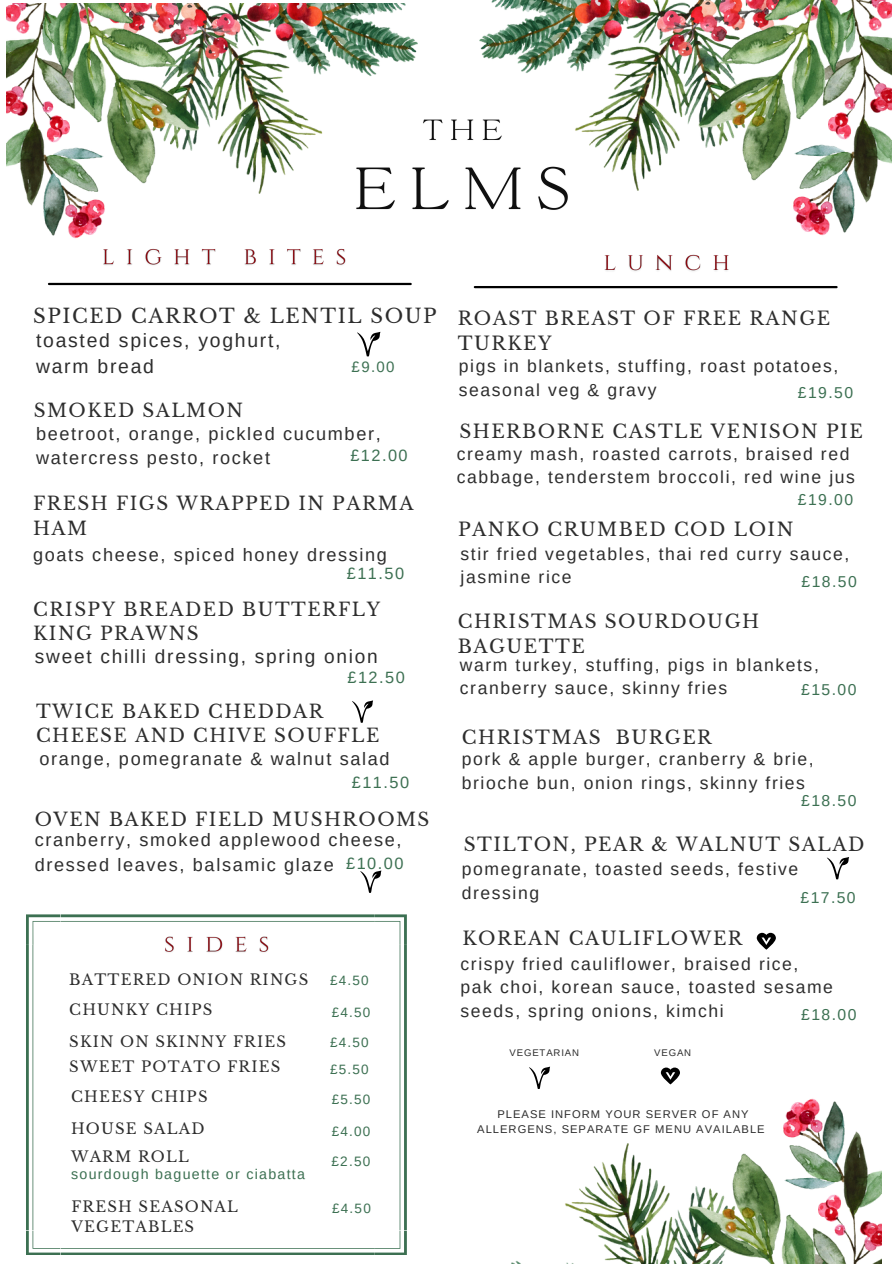
<style>
.page{position:relative;width:894px;height:1264px;background:#fff}
.page>*{position:absolute;margin:0;border:0;box-sizing:border-box;transform-origin:0 0}
.t1{font:19.65px "Libre Baskerville";letter-spacing:.08em;color:#2d2d2d}
.t2{font:19.35px/26.1px "Arimo";letter-spacing:.09em;color:#2d2d2d}
.t3{font:19.05px "Arimo";letter-spacing:.09em;color:#2d2d2d}
.t4{font:18.45px/24.8px "Libre Baskerville";letter-spacing:.08em;color:#2d2d2d}
.t5{font:18.3px/24.6px "Libre Baskerville";letter-spacing:.08em;color:#2d2d2d}
.t6{font:18.15px/24.5px "Arimo";letter-spacing:.09em;color:#2d2d2d}
.t7{font:17.55px/23.7px "Arimo";letter-spacing:.09em;color:#2d2d2d}
.t8{font:16.35px "Arimo";letter-spacing:.09em;color:#3c7052}
.t9{font:15.75px "Arimo";letter-spacing:.09em;color:#3c7052}
.t10{font:15px "Arimo";color:#3c7052}
.t11{font:14.85px/20.2px "Libre Baskerville";letter-spacing:.08em;color:#2d2d2d}
.t12{font:14.25px "Arimo";letter-spacing:.09em;color:#3c7052}
.t13{font:13.65px "Arimo";color:#3c7052}
.t14{font:13.5px "Arimo";letter-spacing:.09em;color:#3c7052}
.t15{font:11.25px/15.5px "Arimo";letter-spacing:.09em;color:#2d2d2d;text-align:center}
.t16{font:9.6px "Arimo";letter-spacing:.09em;color:#2d2d2d}
</style>
<div class="page">
<hr style="left:49px;top:283px;width:361px;height:2px;background:#000">
<svg style="left:357px;top:332px;width:23px;height:24px"></svg>
<svg style="left:26px;top:914px;width:380px;height:341px"></svg>
<svg style="left:360px;top:870px;width:21px;height:22px"></svg>
<img style="left:511px;top:1098px;width:370px;height:165px">
<svg style="left:529px;top:1066px;width:21px;height:22px"></svg>
<svg style="left:660px;top:1067px;width:19px;height:17px"></svg>
<hr style="left:474px;top:286px;width:362px;height:2px;background:#000">
<svg style="left:827px;top:857px;width:21px;height:22px"></svg>
<svg style="left:352px;top:700px;width:21px;height:22px"></svg>
<img style="left:103px;top:248px;width:243px;height:17px">
<img style="left:604px;top:254px;width:125px;height:17px">
<img style="left:160px;top:928px;width:121px;height:32px">
<img style="left:6px;top:4px;width:437px;height:235px">
<img style="left:455px;top:0;width:436px;height:236px">
<svg style="left:756px;top:932px;width:19px;height:17px"></svg>
<p class="t1" style="left:33px;top:303px;width:405px">SPICED CARROT &amp; LENTIL SOUP</p>
<h6 class="t2" style="left:36px;top:327px;width:246px">toasted spices, yoghurt, warm bread</h6>
<h4 class="t10" style="left:351px;top:359px;width:45px">£9.00</h4>
<p class="t5" style="left:34px;top:398px;width:211px">SMOKED SALMON</p>
<h5 class="t6" style="left:36px;top:421px;width:346px">beetroot, orange, pickled cucumber, watercress pesto, rocket</h5>
<p class="t8" style="left:350px;top:446px;width:59px">£12.00</p>
<p class="t5" style="left:33px;top:491px;width:382px">FRESH FIGS WRAPPED IN PARMA<br>HAM</p>
<h4 class="t6" style="left:33px;top:542px;width:355px">goats cheese, spiced honey dressing</h4>
<p class="t8" style="left:346px;top:564px;width:59px">£11.50</p>
<h6 class="t5" style="left:33px;top:597px;width:348px">CRISPY BREADED BUTTERFLY<br>KING PRAWNS</h6>
<h2 class="t3" style="left:35px;top:645px;width:344px">sweet chilli dressing, spring onion</h2>
<h6 class="t8" style="left:347px;top:668px;width:59px">£12.50</h6>
<h5 class="t5" style="left:36px;top:699px;width:345px">TWICE BAKED CHEDDAR<br>CHEESE AND CHIVE SOUFFLE</h5>
<p class="t6" style="left:39px;top:746px;width:351px">orange, pomegranate &amp; walnut salad</p>
<h5 class="t8" style="left:352px;top:773px;width:59px">£11.50</h5>
<h6 class="t4" style="left:457px;top:306px;width:374px">ROAST BREAST OF FREE RANGE<br>TURKEY</h6>
<h5 class="t7" style="left:458px;top:354px;width:381px">pigs in blankets, stuffing, roast potatoes, seasonal veg &amp; gravy</h5>
<p class="t9" style="left:797px;top:384px;width:57px">£19.50</p>
<h5 class="t4" style="left:459px;top:419px;width:405px">SHERBORNE CASTLE VENISON PIE</h5>
<h5 class="t7" style="left:456px;top:442px;width:399px">creamy mash, roasted carrots, braised red cabbage, tenderstem broccoli, red wine jus</h5>
<p class="t9" style="left:797px;top:490px;width:57px">£19.00</p>
<h4 class="t4" style="left:458px;top:517px;width:337px">PANKO CRUMBED COD LOIN</h4>
<h2 class="t7" style="left:460px;top:542px;width:390px">stir fried vegetables, thai red curry sauce, jasmine rice</h2>
<h3 class="t9" style="left:801px;top:573px;width:57px">£18.50</h3>
<h4 class="t4" style="left:457px;top:609px;width:303px">CHRISTMAS SOURDOUGH<br>BAGUETTE</h4>
<h3 class="t7" style="left:460px;top:653px;width:360px">warm turkey, stuffing, pigs in blankets, cranberry sauce, skinny fries</h3>
<h2 class="t9" style="left:801px;top:681px;width:57px">£15.00</h2>
<h4 class="t4" style="left:461px;top:725px;width:251px">CHRISTMAS BURGER</h4>
<p class="t7" style="left:461px;top:747px;width:353px">pork &amp; apple burger, cranberry &amp; brie, brioche bun, onion rings, skinny fries</p>
<h2 class="t9" style="left:801px;top:791px;width:57px">£18.50</h2>
<h3 class="t5" style="left:35px;top:807px;width:396px">OVEN BAKED FIELD MUSHROOMS</h3>
<p class="t6" style="left:35px;top:827px;width:368px">cranberry, smoked applewood cheese, dressed leaves, balsamic glaze</p>
<h4 class="t4" style="left:463px;top:832px;width:402px">STILTON, PEAR &amp; WALNUT SALAD</h4>
<h4 class="t8" style="left:346px;top:854px;width:59px">£10.00</h4>
<h4 class="t7" style="left:461px;top:857px;width:338px">pomegranate, toasted seeds, festive dressing</h4>
<h6 class="t9" style="left:800px;top:888px;width:57px">£17.50</h6>
<h2 class="t11" style="left:69px;top:969px;width:240px">BATTERED ONION RINGS</h2>
<h3 class="t14" style="left:330px;top:972px;width:40px">£4.50</h3>
<p class="t11" style="left:69px;top:999px;width:145px">CHUNKY CHIPS</p>
<h2 class="t11" style="left:69px;top:1031px;width:218px">SKIN ON SKINNY FRIES</h2>
<h2 class="t14" style="left:331px;top:1004px;width:40px">£4.50</h2>
<h2 class="t14" style="left:330px;top:1034px;width:40px">£4.50</h2>
<h3 class="t11" style="left:69px;top:1056px;width:212px">SWEET POTATO FRIES</h3>
<h4 class="t14" style="left:330px;top:1061px;width:40px">£5.50</h4>
<h4 class="t11" style="left:71px;top:1087px;width:138px">CHEESY CHIPS</h4>
<h3 class="t14" style="left:331px;top:1091px;width:40px">£5.50</h3>
<h4 class="t11" style="left:71px;top:1118px;width:135px">HOUSE SALAD</h4>
<h6 class="t14" style="left:331px;top:1123px;width:40px">£4.00</h6>
<h2 class="t11" style="left:71px;top:1146px;width:119px">WARM ROLL</h2>
<h2 class="t13" style="left:331px;top:1153px;width:40px">£2.50</h2>
<h2 class="t12" style="left:71px;top:1165px;width:235px">sourdough baguette or ciabatta</h2>
<p class="t11" style="left:71px;top:1196px;width:168px">FRESH SEASONAL<br>VEGETABLES</p>
<h5 class="t14" style="left:332px;top:1201px;width:40px">£4.50</h5>
<p class="t4" style="left:462px;top:926px;width:281px">KOREAN CAULIFLOWER</p>
<p class="t7" style="left:460px;top:951px;width:374px">crispy fried cauliflower, braised rice, pak choi, korean sauce, toasted sesame seeds, spring onions, kimchi</p>
<h2 class="t9" style="left:801px;top:1005px;width:57px">£18.00</h2>
<h6 class="t16" style="left:509px;top:1046px;width:71px">VEGETARIAN</h6>
<h6 class="t16" style="left:654px;top:1046px;width:39px">VEGAN</h6>
<h2 class="t15" style="left:477px;top:1106px;width:289px">PLEASE INFORM YOUR SERVER OF ANY<br>ALLERGENS, SEPARATE GF MENU AVAILABLE</h2>
</div>
